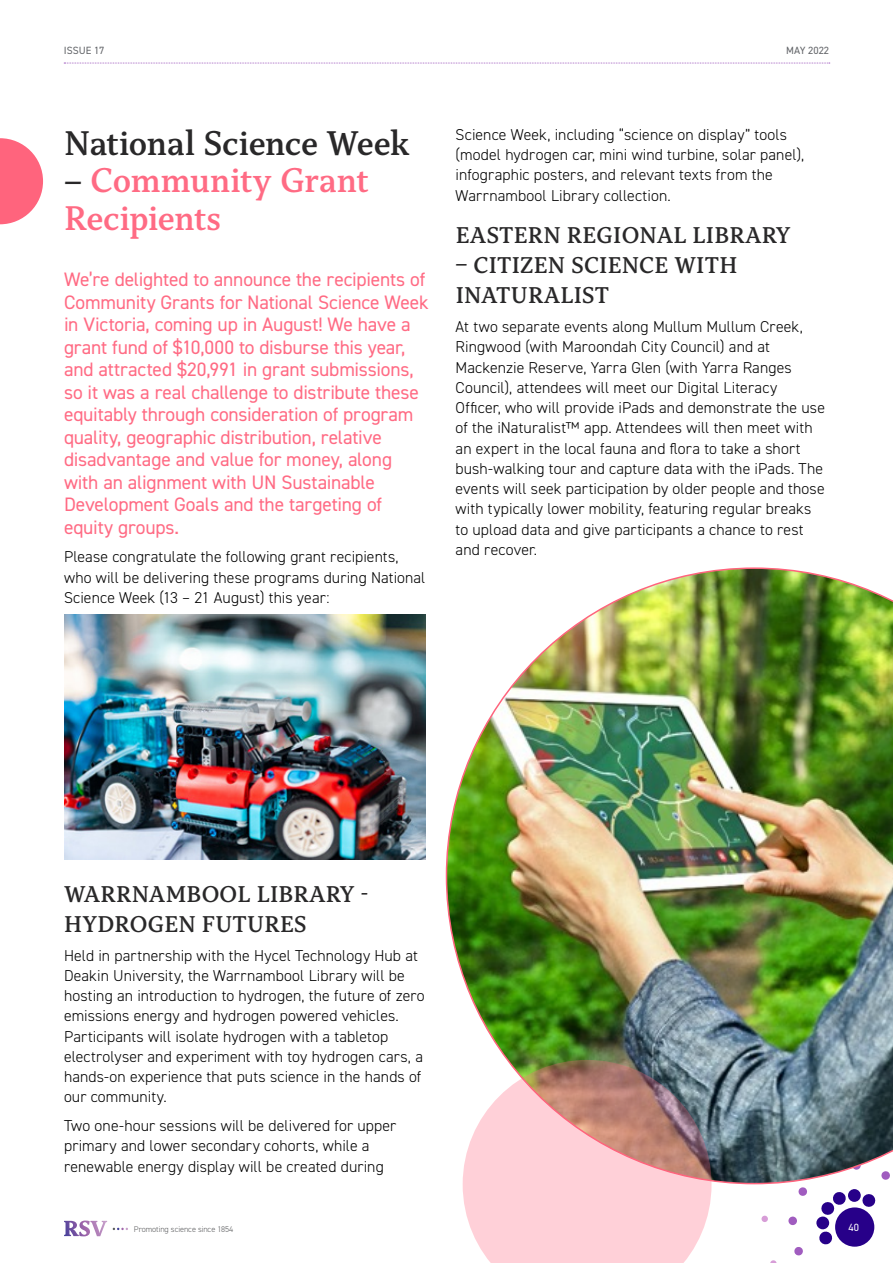
<style>
.page{position:relative;width:893px;height:1263px;background:#fff}
.page>*{position:absolute;margin:0;border:0;box-sizing:border-box;transform-origin:0 0}
.t1{font:600 36px/37.5px "Capitolina";letter-spacing:-.01em;color:#ff6b84}
.t2{font:600 36px "Capitolina";letter-spacing:-.01em;color:#292829}
.t3{font:600 24px/30px "Capitolina";letter-spacing:.01em;color:#292829}
.t4{font:19.5px/22.5px "DIN2014";letter-spacing:-.01em;color:#ff6b84}
.t5{font:300 15.75px/20.2px "DIN2014";letter-spacing:.005em;color:#000}
.t6{font:10.5px "DIN2014";color:#636569}
.t7{font:10.5px "DIN2014";color:#fff}
.t8{font:300 8.25px "DIN2014";letter-spacing:-.005em;color:#58595b}
.s1{color:#292829}
</style>
<div class="page">
<svg style="left:862px;top:1194px;width:14px;height:13px"></svg>
<div style="left:848px;top:1189px;width:13px;height:13px;background:#270089;border-radius:50%"></div>
<svg style="left:821px;top:1192px;width:25px;height:24px"></svg>
<svg style="left:798px;top:1187px;width:9px;height:9px"></svg>
<div style="left:816px;top:1216px;width:13px;height:13px;background:#270089;border-radius:50%"></div>
<div style="left:788px;top:1216px;width:9px;height:9px;background:#a05cbf;border-radius:50%"></div>
<div style="left:761px;top:1215px;width:7px;height:7px;background:#d79dd7;border-radius:50%"></div>
<svg style="left:819px;top:1231px;width:14px;height:14px"></svg>
<svg style="left:794px;top:1247px;width:9px;height:9px"></svg>
<svg style="left:770px;top:1260px;width:7px;height:3px"></svg>
<svg style="left:64px;top:63px;width:766px;height:1px"></svg>
<div style="left:835px;top:1207px;width:39px;height:40px;background:#270089;border-radius:50%"></div>
<svg style="left:64px;top:1220px;width:43px;height:16px"></svg>
<svg style="left:113px;top:1228px;width:15px;height:2px"></svg>
<img style="left:64px;top:614px;width:361px;height:245px">
<img style="left:446px;top:567px;width:447px;height:617px">
<svg style="left:463px;top:1060px;width:248px;height:203px;background:#e1babb"></svg>
<svg style="left:0;top:138px;width:43px;height:86px"></svg>
<p class="t6" style="left:64px;top:44px;width:42px">ISSUE 17</p>
<p class="t6" style="left:786px;top:44px;width:44px">MAY 2022</p>
<h1 class="t2" style="left:64px;top:122px;width:347px">National Science Week</h1>
<h1 class="t1" style="left:64px;top:162px;width:306px"><span class="s1">–</span> Community Grant<br>Recipients</h1>
<p class="t4" style="left:64px;top:268px;width:366px">We’re delighted to announce the recipients of Community Grants for National Science Week in Victoria, coming up in August! We have a grant fund of $10,000 to disburse this year, and attracted $20,991 in grant submissions, so it was a real challenge to distribute these equitably through consideration of program quality, geographic distribution, relative disadvantage and value for money, along with an alignment with UN Sustainable Development Goals and the targeting of equity groups.</p>
<p class="t5" style="left:64px;top:547px;width:363px">Please congratulate the following grant recipients, who will be delivering these programs during National<br>Science Week (13 – 21 August) this year:</p>
<p class="t5" style="left:456px;top:124px;width:350px">Science Week, including “science on display” tools (model hydrogen car, mini wind turbine, solar panel), infographic posters, and relevant texts from the Warrnambool Library collection.</p>
<h2 class="t3" style="left:456px;top:221px;width:336px">EASTERN REGIONAL LIBRARY</h2>
<h2 class="t3" style="left:456px;top:251px;width:283px">– CITIZEN SCIENCE WITH<br>INATURALIST</h2>
<p class="t5" style="left:456px;top:317px;width:371px">At two separate events along Mullum Mullum Creek, Ringwood (with Maroondah City Council) and at Mackenzie Reserve, Yarra Glen (with Yarra Ranges Council), attendees will meet our Digital Literacy Officer, who will provide iPads and demonstrate the use of the iNaturalist™ app. Attendees will then meet with an expert in the local fauna and flora to take a short bush-walking tour and capture data with the iPads. The events will seek participation by older people and those with typically lower mobility, featuring regular breaks to upload data and give participants a chance to rest and recover.</p>
<h2 class="t3" style="left:64px;top:879px;width:306px">WARRNAMBOOL LIBRARY -<br>HYDROGEN FUTURES</h2>
<p class="t5" style="left:64px;top:945px;width:362px">Held in partnership with the Hycel Technology Hub at Deakin University, the Warrnambool Library will be hosting an introduction to hydrogen, the future of zero emissions energy and hydrogen powered vehicles.<br>Participants will isolate hydrogen with a tabletop electrolyser and experiment with toy hydrogen cars, a hands-on experience that puts science in the hands of our community.</p>
<p class="t5" style="left:64px;top:1115px;width:334px">Two one-hour sessions will be delivered for upper primary and lower secondary cohorts, while a renewable energy display will be created during</p>
<p class="t8" style="left:134px;top:1224px;width:101px">Promoting science since 1854</p>
<p class="t7" style="left:849px;top:1221px;width:12px">40</p>
</div>
